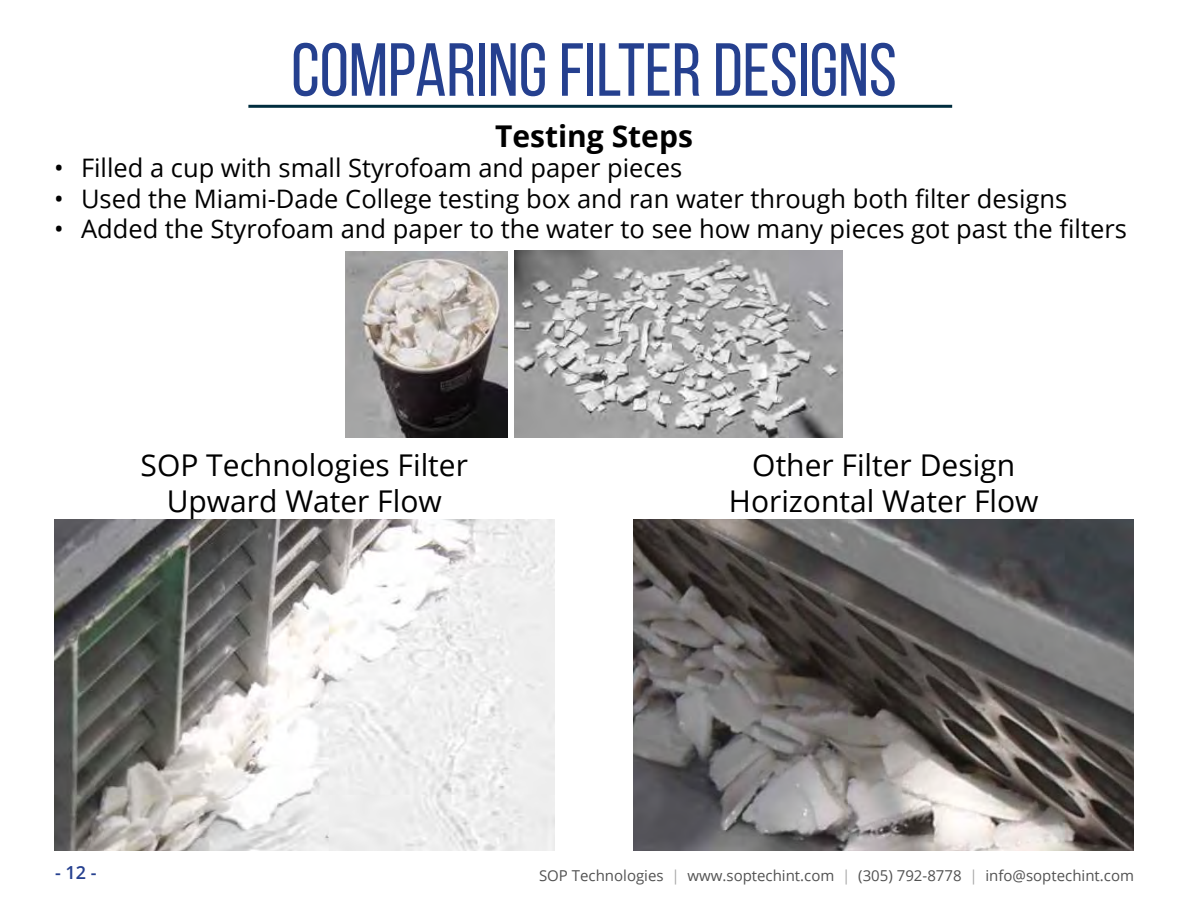
<style>
.page{position:relative;width:1188px;height:918px;background:#fff}
.page>*{position:absolute;margin:0;border:0;box-sizing:border-box;transform-origin:0 0}
.t1{font:75px "Bebas Neue";color:#25408f}
.t2{font:30px/36px "Open Sans";color:#000;text-align:center}
.t3{font:700 30px "Open Sans";color:#000}
.t4{font:25.5px "Open Sans";color:#000}
.t5{font:600 18px "Open Sans";color:#25408f}
.t6{font:15px "Open Sans";color:#525252}
.s1{color:#a8a8a8}
</style>
<div class="page">
<hr style="left:248px;top:105px;width:704px;height:3px;background:#002d3e">
<img style="left:346px;top:251px;width:161px;height:187px">
<img style="left:514px;top:251px;width:328px;height:187px">
<img style="left:54px;top:520px;width:501px;height:330px">
<img style="left:633px;top:520px;width:501px;height:330px">
<h1 class="t1" style="left:291px;top:29px;width:607px">COMPARING FILTER DESIGNS</h1>
<p class="t3" style="left:495px;top:114px;width:199px">Testing Steps</p>
<p class="t4" style="left:54px;top:150px;width:630px">• Filled a cup with small Styrofoam and paper pieces</p>
<p class="t4" style="left:54px;top:181px;width:1015px">• Used the Miami-Dade College testing box and ran water through both filter designs</p>
<p class="t4" style="left:54px;top:212px;width:1074px">• Added the Styrofoam and paper to the water to see how many pieces got past the filters</p>
<p class="t2" style="left:141px;top:446px;width:329px">SOP Technologies Filter<br>Upward Water Flow</p>
<p class="t2" style="left:729px;top:446px;width:311px">Other Filter Design<br>Horizontal Water Flow</p>
<p class="t5" style="left:55px;top:860px;width:43px">- 12 -</p>
<p class="t6" style="left:539px;top:865px;width:596px">SOP Technologies <span class="s1">|</span> www.soptechint.com <span class="s1">|</span> (305) 792-8778 <span class="s1">|</span> info@soptechint.com</p>
</div>
